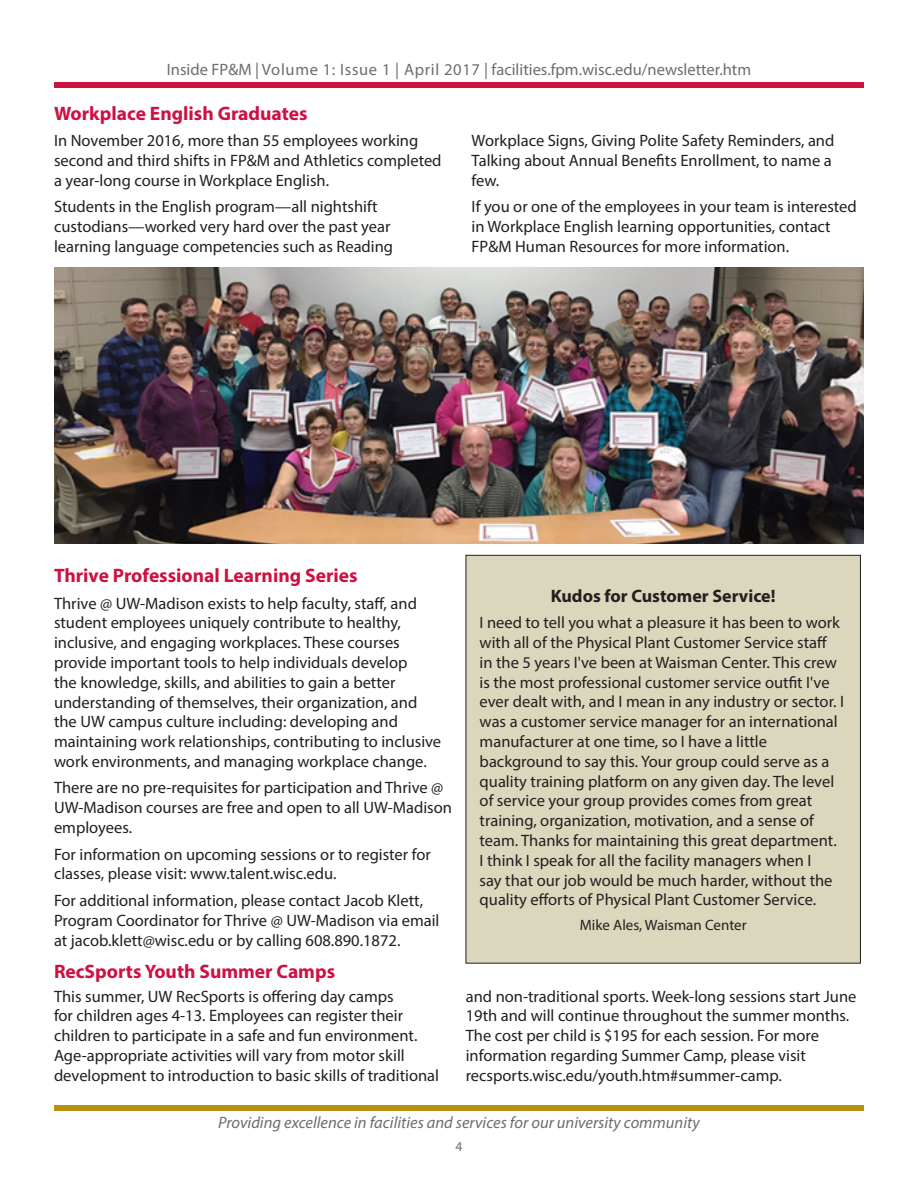
<style>
.page{position:relative;width:918px;height:1188px;background:#fff}
.page>*{position:absolute;margin:0;border:0;box-sizing:border-box;transform-origin:0 0}
.t1{font:700 19.5px "Myriad Pro";color:#cd1141}
.t2{font:700 18px "Myriad Pro";color:#231f20}
.t3{font:16.5px/19.8px "Myriad Pro";color:#231f20}
.t4{font:16.5px "Myriad Pro";color:#6c6d70}
.t5{font:italic 16.5px "Myriad Pro";color:#6c6d70}
.t6{font:15px "Myriad Pro";color:#231f20}
.t7{font:13.5px "Myriad Pro";color:#6c6d70}
</style>
<div class="page">
<div style="left:54px;top:83px;width:810px;height:5px;background:#cd1141"></div>
<div style="left:54px;top:1105px;width:810px;height:5px;background:#b8910f"></div>
<img style="left:54px;top:267px;width:810px;height:277px">
<div style="left:466px;top:555px;width:394px;height:408px;background:#dad7bd"></div>
<p class="t4" style="left:167px;top:59px;width:586px">Inside FP&amp;M | Volume 1: Issue 1 | April 2017 | facilities.fpm.wisc.edu/newsletter.htm</p>
<p class="t1" style="left:54px;top:101px;width:255px">Workplace English Graduates</p>
<p class="t3" style="left:54px;top:131px;width:389px">In November 2016, more than 55 employees working second and third shifts in FP&amp;M and Athletics completed a year-long course in Workplace English.</p>
<p class="t3" style="left:54px;top:197px;width:341px">Students in the English program—all nightshift custodians—worked very hard over the past year learning language competencies such as Reading</p>
<p class="t3" style="left:472px;top:131px;width:364px">Workplace Signs, Giving Polite Safety Reminders, and<br>Talking about Annual Benefits Enrollment, to name a few.</p>
<p class="t3" style="left:472px;top:197px;width:387px">If you or one of the employees in your team is interested in Workplace English learning opportunities, contact<br>FP&amp;M Human Resources for more information.</p>
<p class="t1" style="left:54px;top:563px;width:305px">Thrive Professional Learning Series</p>
<p class="t3" style="left:54px;top:593px;width:389px">Thrive @ UW-Madison exists to help faculty, staff, and student employees uniquely contribute to healthy, inclusive, and engaging workplaces. These courses provide important tools to help individuals develop<br>the knowledge, skills, and abilities to gain a better understanding of themselves, their organization, and the UW campus culture including: developing and maintaining work relationships, contributing to inclusive work environments, and managing workplace change.</p>
<p class="t3" style="left:54px;top:778px;width:400px">There are no pre-requisites for participation and Thrive @<br>UW-Madison courses are free and open to all UW-Madison employees.</p>
<p class="t3" style="left:54px;top:844px;width:378px">For information on upcoming sessions or to register for classes, please visit: www.talent.wisc.edu.</p>
<p class="t3" style="left:54px;top:890px;width:387px">For additional information, please contact Jacob Klett,<br>Program Coordinator for Thrive @ UW-Madison via email at jacob.klett@wisc.edu or by calling 608.890.1872.</p>
<p class="t2" style="left:551px;top:584px;width:226px">Kudos for Customer Service!</p>
<p class="t3" style="left:480px;top:613px;width:366px">I need to tell you what a pleasure it has been to work with all of the Physical Plant Customer Service staff in the 5 years I've been at Waisman Center. This crew is the most professional customer service outfit I've ever dealt with, and I mean in any industry or sector. I was a customer service manager for an international manufacturer at one time, so I have a little background to say this. Your group could serve as a quality training platform on any given day. The level of service your group provides comes from great training, organization, motivation, and a sense of team. Thanks for maintaining this great department.<br>I think I speak for all the facility managers when I<br>say that our job would be much harder, without the quality efforts of Physical Plant Customer Service.</p>
<p class="t6" style="left:580px;top:916px;width:168px">Mike Ales, Waisman Center</p>
<p class="t1" style="left:54px;top:959px;width:283px">RecSports Youth Summer Camps</p>
<p class="t3" style="left:54px;top:986px;width:387px">This summer, UW RecSports is offering day camps<br>for children ages 4-13. Employees can register their children to participate in a safe and fun environment.<br>Age-appropriate activities will vary from motor skill development to introduction to basic skills of traditional</p>
<p class="t3" style="left:466px;top:986px;width:392px">and non-traditional sports. Week-long sessions start June 19th and will continue throughout the summer months.<br>The cost per child is $195 for each session. For more information regarding Summer Camp, please visit recsports.wisc.edu/youth.htm#summer-camp.</p>
<p class="t5" style="left:218px;top:1113px;width:483px">Providing excellence in facilities and services for our university community</p>
<p class="t7" style="left:456px;top:1138px;width:8px">4</p>
</div>
